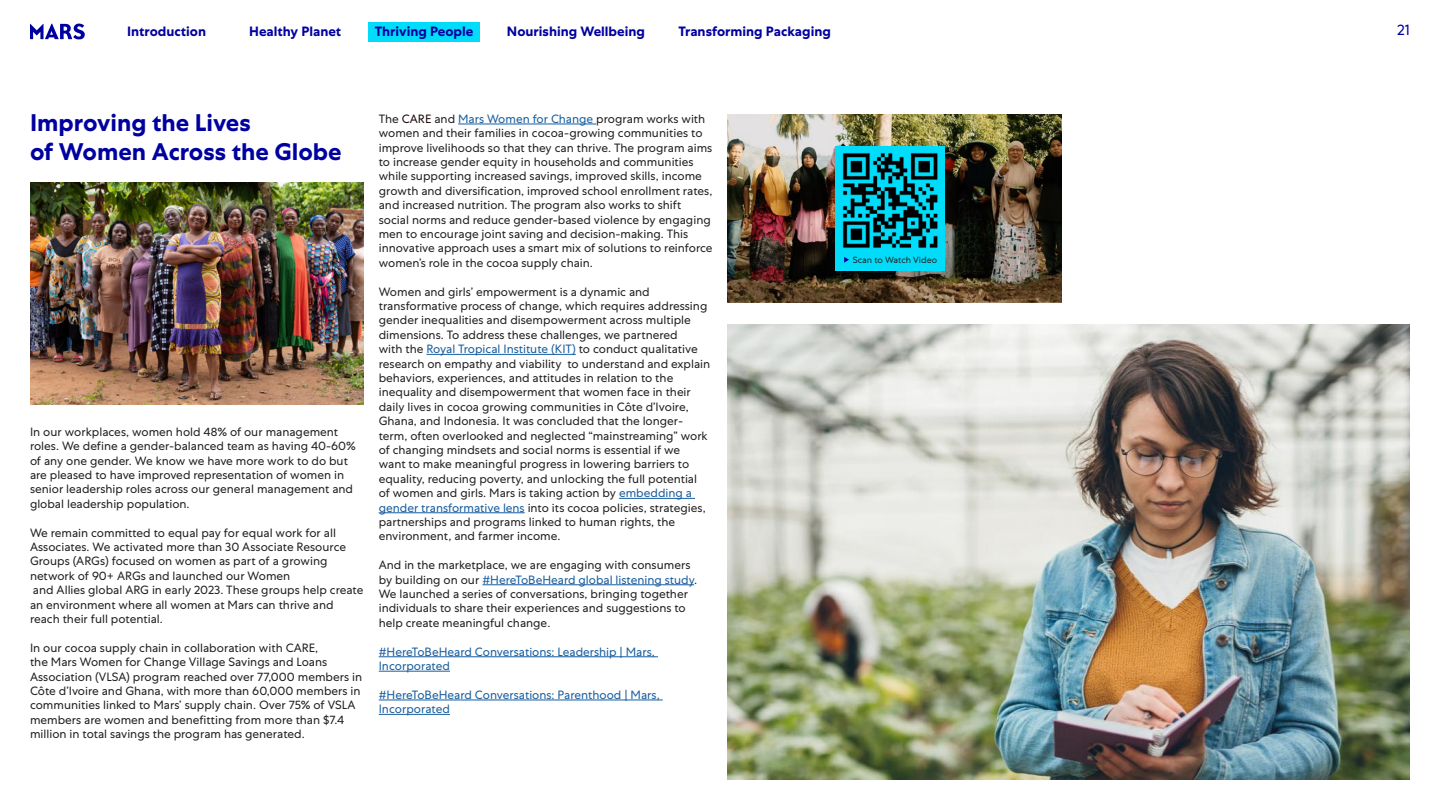
<style>
.page{position:relative;width:1440px;height:810px;background:#fff}
.page>*{position:absolute;margin:0;border:0;box-sizing:border-box;transform-origin:0 0}
.t1{font:700 24px "Mars Centra";color:#0000a0}
.t2{font:15px "Mars Centra";color:#0000a0}
.t3{font:700 13.5px "Mars Centra";color:#0000a0}
.t4{font:12px/14.4px "Mars Centra";color:#231f20}
.t5{font:12px/14.4px "Mars Centra";color:#175d9e}
.t6{font:9px "Mars Centra";color:#231f20}
.s1{color:#1e090b}
.s2{color:#175d9e}
</style>
<div class="page">
<div style="left:369px;top:22px;width:111px;height:19px;background:#00dcfa"></div>
<svg style="left:30px;top:24px;width:55px;height:15px"></svg>
<img style="left:30px;top:182px;width:334px;height:223px">
<hr style="left:458px;top:124px;width:138px;height:1px;background:#175d9e">
<hr style="left:426px;top:354px;width:150px;height:1px;background:#175d9e">
<hr style="left:619px;top:498px;width:76px;height:1px;background:#175d9e">
<hr style="left:379px;top:512px;width:146px;height:1px;background:#175d9e">
<hr style="left:482px;top:584px;width:212px;height:1px;background:#175d9e">
<hr style="left:379px;top:656px;width:279px;height:1px;background:#175d9e">
<hr style="left:379px;top:671px;width:71px;height:1px;background:#175d9e">
<hr style="left:379px;top:700px;width:284px;height:1px;background:#175d9e">
<hr style="left:379px;top:714px;width:71px;height:1px;background:#175d9e">
<img style="left:728px;top:114px;width:333px;height:188px">
<div style="left:836px;top:146px;width:109px;height:125px;background:#00dcfa"></div>
<img style="left:842px;top:153px;width:96px;height:95px">
<svg style="left:844px;top:257px;width:5px;height:6px"></svg>
<img style="left:728px;top:325px;width:682px;height:455px">
<p class="t3" style="left:127px;top:23px;width:80px">Introduction</p>
<p class="t3" style="left:249px;top:23px;width:93px">Healthy Planet</p>
<p class="t3" style="left:375px;top:23px;width:100px">Thriving People</p>
<p class="t3" style="left:507px;top:23px;width:140px">Nourishing Wellbeing</p>
<p class="t3" style="left:679px;top:23px;width:154px">Transforming Packaging</p>
<p class="t2" style="left:1397px;top:21px;width:14px">21</p>
<p class="t1" style="left:30px;top:109px;width:222px">Improving the Lives</p>
<p class="t1" style="left:30px;top:137px;width:313px">of Women Across the Globe</p>
<p class="t4" style="left:30px;top:425px;width:328px">In our workplaces, women hold 48% of our management roles. We define a gender-balanced team as having 40-60% of any one gender. We know we have more work to do but are pleased to have improved representation of women in senior leadership roles across our general management and global leadership population.</p>
<p class="t4" style="left:30px;top:525px;width:318px">We remain committed to equal pay for equal work for all Associates. We activated more than 30 Associate Resource Groups (ARGs) focused on women as part of a growing network of 90+ ARGs and launched our Women</p>
<p class="t4" style="left:30px;top:583px;width:335px">and Allies global ARG in early 2023. These groups help create an environment where all women at Mars can thrive and reach their full potential.</p>
<p class="t4" style="left:30px;top:641px;width:334px">In our cocoa supply chain in collaboration with CARE,<br>the Mars Women for Change Village Savings and Loans Association (VLSA) program reached over 77,000 members in Côte d’Ivoire and Ghana, with more than 60,000 members in communities linked to Mars’ supply chain. Over 75% of VSLA members are women and benefitting from more than $7.4 million in total savings the program has generated.</p>
<p class="t4" style="left:379px;top:111px;width:335px">The <span class="s1">CARE</span> and <span class="s2">Mars Women for Change</span> program works with women and their families in cocoa-growing communities to improve livelihoods so that they can thrive. The program aims to increase gender equity in households and communities while supporting increased savings, improved skills, income growth and diversification, improved school enrollment rates, and increased nutrition. The program also works to shift social norms and reduce gender-based violence by engaging men to encourage joint saving and decision-making. This innovative approach uses a smart mix of solutions to reinforce women’s role in the cocoa supply chain.</p>
<p class="t4" style="left:379px;top:284px;width:333px">Women and girls’ empowerment is a dynamic and transformative process of change, which requires addressing gender inequalities and disempowerment across multiple dimensions. To address these challenges, we partnered<br>with the <span class="s2">Royal Tropical Institute (KIT)</span> to conduct qualitative research on empathy and viability to understand and explain behaviors, experiences, and attitudes in relation to the inequality and disempowerment that women face in their daily lives in cocoa growing communities in Côte d’Ivoire, Ghana, and Indonesia. It was concluded that the longer&shy;term, often overlooked and neglected “mainstreaming” work of changing mindsets and social norms is essential if we<br>want to make meaningful progress in lowering barriers to equality, reducing poverty, and unlocking the full potential of women and girls. Mars is taking action by <span class="s2">embedding a gender transformative lens</span> into its cocoa policies, strategies, partnerships and programs linked to human rights, the environment, and farmer income.</p>
<p class="t4" style="left:379px;top:558px;width:320px">And in the marketplace, we are engaging with consumers by building on our <span class="s2">#HereToBeHeard global listening study</span>.<br>We launched a series of conversations, bringing together individuals to share their experiences and suggestions to help create meaningful change.</p>
<p class="t5" style="left:379px;top:644px;width:278px">#HereToBeHeard Conversations: Leadership | Mars,<br>Incorporated</p>
<p class="t5" style="left:379px;top:687px;width:283px">#HereToBeHeard Conversations: Parenthood | Mars,<br>Incorporated</p>
<p class="t6" style="left:853px;top:255px;width:86px">Scan to Watch Video</p>
</div>
